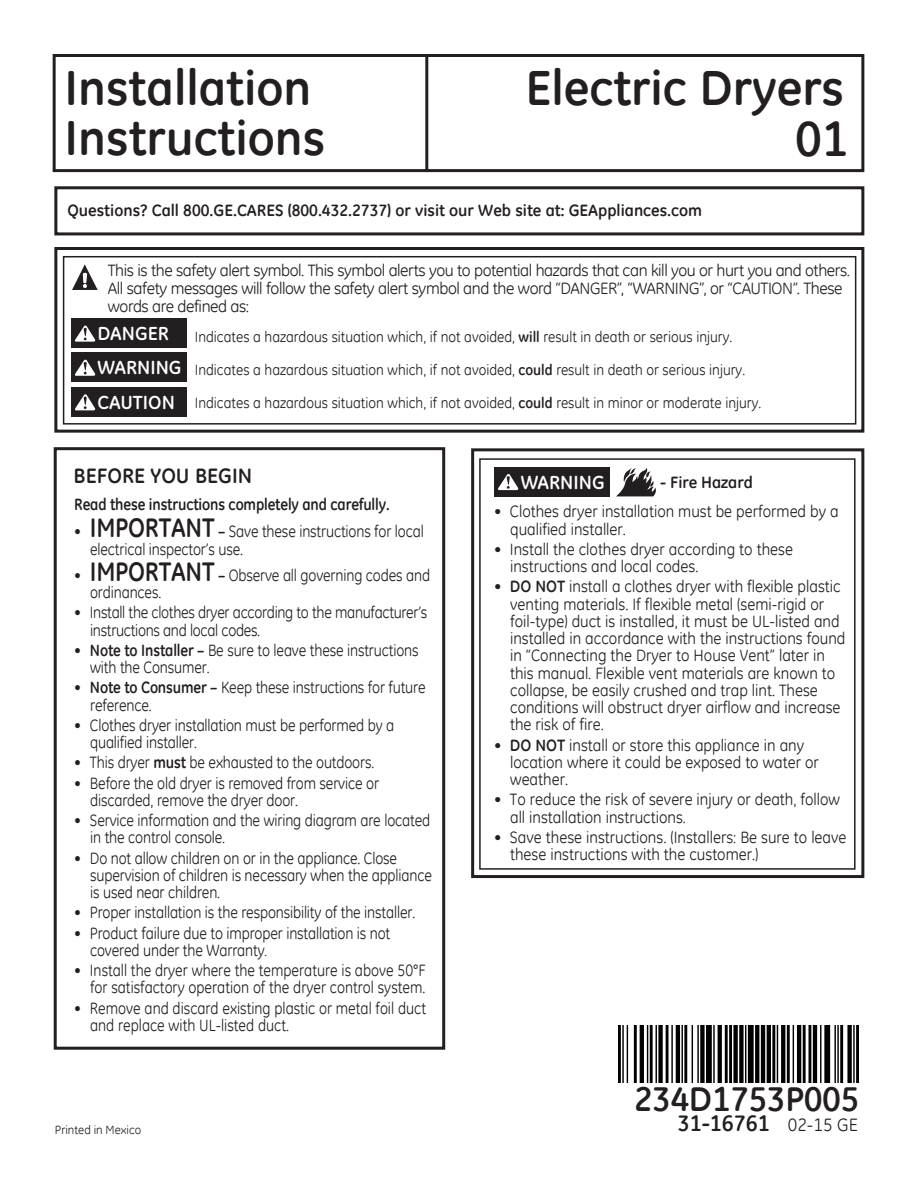
<style>
.page{position:relative;width:918px;height:1188px;background:#fff}
.page>*{position:absolute;margin:0;border:0;box-sizing:border-box;transform-origin:0 0}
.t1{font:700 49.5px "GE Inspira";color:#231f20}
.t2{font:700 34.5px "GE Inspira";color:#231f20}
.t3{font:700 22.5px "GE Inspira";color:#231f20}
.t4{font:700 21px "GE Inspira";color:#231f20}
.t5{font:700 19.2px/34.3px "GE Inspira";color:#fff}
.t6{font:16.5px/17.2px "GE Inspira";letter-spacing:-.01em;color:#231f20;scale:.9 1}
.t7{font:16.5px/17.2px "GE Inspira";letter-spacing:-.01em;color:#231f20;scale:.95 1}
.t8{font:16.5px/18px "GE Inspira";letter-spacing:-.01em;color:#231f20}
.t9{font:700 16.5px "GE Inspira";color:#231f20}
.t10{font:700 16.5px "GE Inspira";color:#231f20;scale:.9 1}
.t11{font:15px "GE Inspira";color:#231f20;scale:.95 1}
.t12{font:12px "GE Inspira";color:#231f20}
.s1{font-weight:700}
.s2{font-weight:700;font-size:27px}
.s3{font-size:15px}
.s4{font-weight:400;font-size:18px}
</style>
<div class="page">
<div style="left:54px;top:447px;width:391px;height:603px;border:3px solid #231f20"></div>
<div style="left:471px;top:448px;width:393px;height:430px;border:3px solid #231f20"></div>
<svg style="left:616px;top:468px;width:40px;height:29px"></svg>
<div style="left:494px;top:467px;width:116px;height:30px;background:#231f20"></div>
<svg style="left:498px;top:474px;width:21px;height:16px"></svg>
<div style="left:479px;top:458px;width:377px;height:412px;border:2px solid #231f20"></div>
<svg style="left:52px;top:54px;width:813px;height:379px"></svg>
<div style="left:63px;top:256px;width:793px;height:169px;border:2px solid #231f20"></div>
<div style="left:71px;top:318px;width:116px;height:30px;background:#231f20"></div>
<svg style="left:75px;top:325px;width:21px;height:17px"></svg>
<div style="left:71px;top:352px;width:116px;height:30px;background:#231f20"></div>
<svg style="left:75px;top:359px;width:21px;height:17px"></svg>
<div style="left:71px;top:387px;width:116px;height:30px;background:#231f20"></div>
<svg style="left:75px;top:394px;width:21px;height:17px"></svg>
<svg style="left:72px;top:265px;width:26px;height:25px"></svg>
<img style="left:618px;top:1026px;width:241px;height:57px">
<h1 class="t1" style="left:64px;top:59px;width:249px">Installation</h1>
<h1 class="t1" style="left:526px;top:59px;width:320px">Electric Dryers</h1>
<h1 class="t1" style="left:65px;top:109px;width:263px">Instructions</h1>
<h1 class="t1" style="left:796px;top:110px;width:54px">01</h1>
<p class="t9" style="left:67px;top:200px;width:636px">Questions? Call 800.GE.CARES (800.432.2737) or visit our Web site at: GEAppliances.com</p>
<p class="t8" style="left:108px;top:261px;width:744px">This is the safety alert symbol. This symbol alerts you to potential hazards that can kill you or hurt you and others.<br>All safety messages will follow the safety alert symbol and the word “DANGER”, “WARNING”, or “CAUTION”. These words are defined as:</p>
<p class="t11" style="left:195px;top:328px;width:567px">Indicates a hazardous situation which, if not avoided, <span class="s1">will</span> result in death or serious injury.</p>
<p class="t11" style="left:195px;top:361px;width:581px">Indicates a hazardous situation which, if not avoided, <span class="s1">could</span> result in death or serious injury.</p>
<p class="t11" style="left:195px;top:394px;width:598px">Indicates a hazardous situation which, if not avoided, <span class="s1">could</span> result in minor or moderate injury.</p>
<p class="t5" style="left:98px;top:316px;width:86px">DANGER<br>WARNING<br>CAUTION</p>
<p class="t4" style="left:74px;top:464px;width:180px">BEFORE YOU BEGIN</p>
<p class="t10" style="left:74px;top:494px;width:352px">Read these instructions completely and carefully.</p>
<p class="t6" style="left:90px;top:522px;width:372px;line-height:18px;text-indent:-16px">• <span class="s2">IMPORTANT</span> <span class="s1">–</span> Save these instructions for local electrical inspector’s use.</p>
<p class="t6" style="left:90px;top:567px;width:379px;text-indent:-16px"><span class="s1">•</span> <span class="s2">IMPORTANT</span> <span class="s1">–</span> Observe all governing codes and ordinances.</p>
<p class="t6" style="left:90px;top:604px;width:376px;text-indent:-16px">• Install the clothes dryer according to the manufacturer’s instructions and local codes.</p>
<p class="t6" style="left:90px;top:642px;width:366px;text-indent:-16px"><span class="s1">• Note to Installer –</span> Be sure to leave these instructions with the Consumer.</p>
<p class="t6" style="left:90px;top:679px;width:374px;text-indent:-16px"><span class="s1">• Note to Consumer –</span> Keep these instructions for future reference.</p>
<p class="t6" style="left:90px;top:717px;width:339px;text-indent:-16px">• Clothes dryer installation must be performed by a qualified installer.</p>
<p class="t6" style="left:74px;top:754px;width:335px">• This dryer <span class="s1">must</span> be exhausted to the outdoors.</p>
<p class="t6" style="left:90px;top:774px;width:323px;text-indent:-16px">• Before the old dryer is removed from service or discarded, remove the dryer door.</p>
<p class="t6" style="left:90px;top:812px;width:379px;text-indent:-16px">• Service information and the wiring diagram are located in the control console.</p>
<p class="t6" style="left:90px;top:849px;width:381px;text-indent:-16px">• Do not allow children on or in the appliance. Close supervision of children is necessary when the appliance is used near children.</p>
<p class="t6" style="left:74px;top:904px;width:381px">• Proper installation is the responsibility of the installer.</p>
<p class="t6" style="left:90px;top:924px;width:335px;text-indent:-16px">• Product failure due to improper installation is not covered under the Warranty<span class="s3">.</span></p>
<p class="t6" style="left:74px;top:962px;width:392px;text-align:right">• Install the dryer where the temperature is above 50°F for satisfactory operation of the dryer control system.</p>
<p class="t6" style="left:90px;top:999px;width:375px;text-indent:-16px">• Remove and discard existing plastic or metal foil duct and replace with UL-listed duct.</p>
<p class="t5" style="left:521px;top:465px;width:86px">WARNING</p>
<p class="t9" style="left:660px;top:472px;width:94px">- Fire Hazard</p>
<p class="t7" style="left:510px;top:503px;width:347px;text-indent:-16px">• Clothes dryer installation must be performed by a qualified installer.</p>
<p class="t7" style="left:510px;top:540px;width:299px;text-indent:-16px">• Install the clothes dryer according to these instructions and local codes.</p>
<p class="t7" style="left:510px;top:578px;width:354px;text-indent:-16px">• <span class="s1">DO NOT</span> install a clothes dryer with flexible plastic venting materials. If flexible metal (semi-rigid or foil-type) duct is installed, it must be UL-listed and installed in accordance with the instructions found in “Connecting the Dryer to House Vent” later in this manual. Flexible vent materials are known to collapse, be easily crushed and trap lint. These conditions will obstruct dryer airflow and increase the risk of fire.</p>
<p class="t7" style="left:510px;top:736px;width:326px;text-indent:-16px">• <span class="s1">DO NOT</span> install or store this appliance in any location where it could be exposed to water or weather.</p>
<p class="t7" style="left:510px;top:791px;width:349px;text-indent:-16px">• To reduce the risk of severe injury or death, follow all installation instructions.</p>
<p class="t7" style="left:510px;top:828px;width:356px;text-indent:-16px">• Save these instructions. (Installers: Be sure to leave these instructions with the customer.)</p>
<h2 class="t2" style="left:634px;top:1078px;width:226px">234D1753P005</h2>
<p class="t12" style="left:55px;top:1122px;width:88px">Printed in Mexico</p>
<h3 class="t3" style="left:678px;top:1110px;width:181px">31-16761 <span class="s4">02-15 GE</span></h3>
</div>
